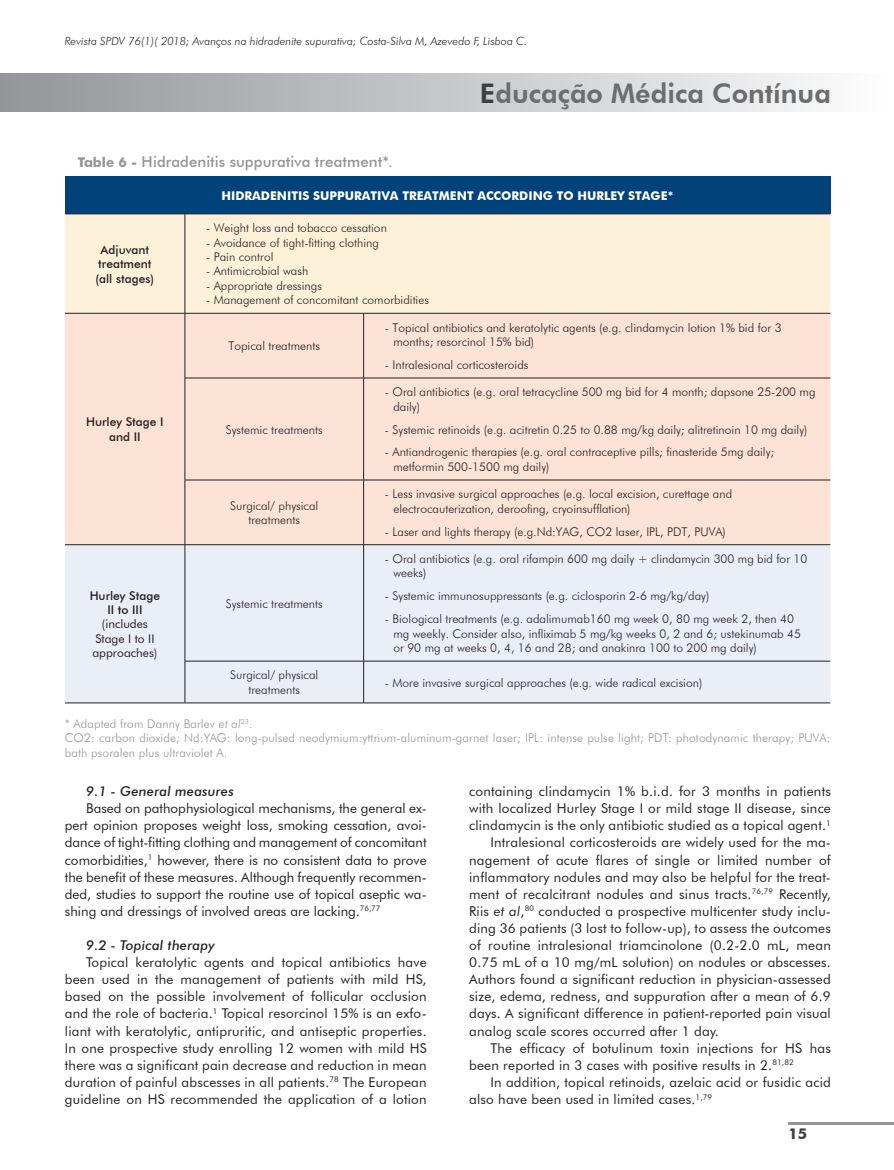
<style>
.page{position:relative;width:894px;height:1170px;background:#fff}
.page>*{position:absolute;margin:0;border:0;box-sizing:border-box;transform-origin:0 0}
.t1{font:800 27px "Futura BT";color:#6c6d70}
.t2{font:500 15px "Futura BT";letter-spacing:.005em;color:#939598}
.t3{font:700 15px "Futura BT";color:#3e3e3f}
.t4{font:13.5px/17.1px "Futura BT";letter-spacing:.015em;color:#231f20;text-align:justify}
.t5{font:italic 500 13.5px "Futura BT";letter-spacing:.015em;color:#231f20}
.t6{font:300 12px/14.4px "Futura BT";color:#231f20}
.t7{font:300 12px/14.4px "Futura BT";letter-spacing:.01em;color:#939598}
.t8{font:500 12px/14.4px "Futura BT";color:#231f20;text-align:center}
.t9{font:700 12px "Futura BT";color:#fff}
.t10{font:12px/14.4px "Futura BT";color:#231f20;text-align:center}
.t11{font:italic 300 11.25px "Futura BT";color:#231f20}
.s1{color:#3e3e3f}
.s2{font-weight:700;font-size:13.5px}
.s3{font-style:italic}
</style>
<div class="page">
<hr style="left:788px;top:1122px;width:105px;height:3px;background:#939598">
<hr style="left:0;top:74px;width:1px;height:38px;background:#939598">
<div style="left:1px;top:74px;width:892px;height:38px;background:linear-gradient(to right,#939498,#fcfdfd)"></div>
<div style="left:65px;top:176px;width:765px;height:38px;background:#004279"></div>
<div style="left:65px;top:215px;width:765px;height:98px;background:#fef1d9"></div>
<div style="left:65px;top:314px;width:765px;height:230px;background:#fde2d6"></div>
<div style="left:65px;top:545px;width:765px;height:158px;background:#eaeef5"></div>
<hr style="left:65px;top:703px;width:120px;height:1px;background:#231f20">
<hr style="left:185px;top:703px;width:178px;height:1px;background:#231f20">
<hr style="left:363px;top:703px;width:467px;height:1px;background:#231f20">
<hr style="left:65px;top:214px;width:120px;height:1px;background:#231f20">
<hr style="left:185px;top:214px;width:178px;height:1px;background:#231f20">
<hr style="left:363px;top:214px;width:467px;height:1px;background:#231f20">
<hr style="left:65px;top:313px;width:120px;height:1px;background:#231f20">
<hr style="left:185px;top:313px;width:178px;height:1px;background:#231f20">
<hr style="left:363px;top:313px;width:467px;height:1px;background:#231f20">
<hr style="left:185px;top:378px;width:178px;height:1px;background:#231f20">
<hr style="left:363px;top:378px;width:467px;height:1px;background:#231f20">
<hr style="left:185px;top:480px;width:178px;height:1px;background:#231f20">
<hr style="left:363px;top:480px;width:467px;height:1px;background:#231f20">
<hr style="left:65px;top:544px;width:120px;height:1px;background:#231f20">
<hr style="left:185px;top:544px;width:178px;height:1px;background:#231f20">
<hr style="left:363px;top:544px;width:467px;height:1px;background:#231f20">
<hr style="left:185px;top:661px;width:178px;height:1px;background:#231f20">
<hr style="left:363px;top:661px;width:467px;height:1px;background:#231f20">
<hr style="left:185px;top:214px;width:1px;height:99px;background:#231f20">
<hr style="left:185px;top:313px;width:1px;height:65px;background:#231f20">
<hr style="left:363px;top:313px;width:1px;height:65px;background:#231f20">
<hr style="left:185px;top:378px;width:1px;height:102px;background:#231f20">
<hr style="left:363px;top:378px;width:1px;height:102px;background:#231f20">
<hr style="left:185px;top:480px;width:1px;height:64px;background:#231f20">
<hr style="left:363px;top:480px;width:1px;height:64px;background:#231f20">
<hr style="left:185px;top:545px;width:1px;height:116px;background:#231f20">
<hr style="left:363px;top:545px;width:1px;height:116px;background:#231f20">
<hr style="left:185px;top:661px;width:1px;height:42px;background:#231f20">
<hr style="left:363px;top:661px;width:1px;height:42px;background:#231f20">
<p class="t11" style="left:65px;top:34px;width:463px">Revista SPDV 76(1)( 2018; Avanços na hidradenite supurativa; Costa-Silva M, Azevedo F, Lisboa C.</p>
<h1 class="t1" style="left:480px;top:77px;width:352px"><span class="s1">E</span>ducação Médica Contínua</h1>
<p class="t2" style="left:78px;top:152px;width:316px"><span class="s2">Table 6 -</span> Hidradenitis suppurativa treatment*.</p>
<p class="t9" style="left:221px;top:188px;width:453px">HIDRADENITIS SUPPURATIVA TREATMENT ACCORDING TO HURLEY STAGE*</p>
<p class="t8" style="left:95px;top:242px;width:60px">Adjuvant treatment (all stages)</p>
<p class="t8" style="left:86px;top:415px;width:79px">Hurley Stage I and II</p>
<p class="t8" style="left:90px;top:588px;width:72px">Hurley Stage<br>II to III</p>
<p class="t10" style="left:92px;top:617px;width:67px">(includes<br>Stage I to II approaches)</p>
<p class="t6" style="left:206px;top:221px;width:182px">- Weight loss and tobacco cessation</p>
<p class="t6" style="left:206px;top:235px;width:174px">- Avoidance of tight-fitting clothing</p>
<p class="t6" style="left:206px;top:249px;width:69px">- Pain control</p>
<p class="t6" style="left:206px;top:264px;width:104px">- Antimicrobial wash</p>
<p class="t6" style="left:206px;top:278px;width:117px">- Appropriate dressings</p>
<p class="t6" style="left:206px;top:293px;width:224px">- Management of concomitant comorbidities</p>
<p class="t6" style="left:228px;top:339px;width:93px">Topical treatments</p>
<p class="t6" style="left:226px;top:422px;width:98px">Systemic treatments</p>
<p class="t6" style="left:393px;top:320px;width:389px;text-indent:-9px">- Topical antibiotics and keratolytic agents (e.g. clindamycin lotion 1% bid for 3 months; resorcinol 15% bid)</p>
<p class="t6" style="left:385px;top:357px;width:145px">- Intralesional corticosteroids</p>
<p class="t6" style="left:393px;top:385px;width:423px;text-indent:-9px">- Oral antibiotics (e.g. oral tetracycline 500 mg bid for 4 month; dapsone 25-200 mg daily)</p>
<p class="t6" style="left:385px;top:422px;width:424px">- Systemic retinoids (e.g. acitretin 0.25 to 0.88 mg/kg daily; alitretinoin 10 mg daily)</p>
<p class="t6" style="left:393px;top:445px;width:382px;text-indent:-9px">- Antiandrogenic therapies (e.g. oral contraceptive pills; finasteride 5mg daily; metformin 500-1500 mg daily)</p>
<p class="t6" style="left:230px;top:498px;width:89px;text-align:center">Surgical/ physical treatments</p>
<p class="t6" style="left:393px;top:487px;width:340px;text-indent:-9px">- Less invasive surgical approaches (e.g. local excision, curettage and electrocauterization, deroofing, cryoinsufflation)</p>
<p class="t6" style="left:385px;top:524px;width:342px">- Laser and lights therapy (e.g.Nd:YAG, CO2 laser, IPL, PDT, PUVA)</p>
<p class="t6" style="left:226px;top:596px;width:98px">Systemic treatments</p>
<p class="t6" style="left:393px;top:551px;width:415px;text-indent:-9px">- Oral antibiotics (e.g. oral rifampin 600 mg daily + clindamycin 300 mg bid for 10 weeks)</p>
<p class="t6" style="left:385px;top:589px;width:326px">- Systemic immunosuppressants (e.g. ciclosporin 2-6 mg/kg/day)</p>
<p class="t6" style="left:393px;top:612px;width:409px;text-indent:-9px">- Biological treatments (e.g. adalimumab160 mg week 0, 80 mg week 2, then 40 mg weekly. Consider also, infliximab 5 mg/kg weeks 0, 2 and 6; ustekinumab 45 or 90 mg at weeks 0, 4, 16 and 28; and anakinra 100 to 200 mg daily)</p>
<p class="t6" style="left:230px;top:668px;width:89px;text-align:center">Surgical/ physical treatments</p>
<p class="t6" style="left:385px;top:675px;width:319px">- More invasive surgical approaches (e.g. wide radical excision)</p>
<p class="t7" style="left:65px;top:716px;width:767px">* Adapted from Danny Barlev <span class="s3">et al</span><sup>23</sup>.<br>CO2: carbon dioxide; Nd:YAG: long-pulsed neodymium:yttrium-aluminum-garnet laser; IPL: intense pulse light; PDT: photodynamic therapy; PUVA: bath psoralen plus ultraviolet A.</p>
<p class="t5" style="left:86px;top:783px;width:149px">9.1 - General measures</p>
<p class="t4" style="left:65px;top:800px;width:363px;text-indent:21px">Based on pathophysiological mechanisms, the general ex&shy;pert opinion proposes weight loss, smoking cessation, avoi&shy;dance of tight-fitting clothing and management of concomitant comorbidities,<sup>1</sup> however, there is no consistent data to prove the benefit of these measures. Although frequently recommen&shy;ded, studies to support the routine use of topical aseptic wa&shy;shing and dressings of involved areas are lacking.<sup>76,77</sup></p>
<p class="t5" style="left:86px;top:937px;width:130px">9.2 - Topical therapy</p>
<p class="t4" style="left:65px;top:954px;width:363px;text-indent:21px">Topical keratolytic agents and topical antibiotics have been used in the management of patients with mild HS, based on the possible involvement of follicular occlusion and the role of bacteria.<sup>1</sup> Topical resorcinol 15% is an exfo&shy;liant with keratolytic, antipruritic, and antiseptic properties.<br>In one prospective study enrolling 12 women with mild HS there was a significant pain decrease and reduction in mean duration of painful abscesses in all patients.<sup>78</sup> The European guideline on HS recommended the application of a lotion</p>
<p class="t4" style="left:469px;top:783px;width:363px">containing clindamycin 1% b.i.d. for 3 months in patients</p>
<p class="t4" style="left:469px;top:800px;width:363px">with localized Hurley Stage I or mild stage II disease, since</p>
<p class="t4" style="left:469px;top:817px;width:363px">clindamycin is the only antibiotic studied as a topical agent.<sup>1</sup></p>
<p class="t4" style="left:490px;top:834px;width:342px">Intralesional corticosteroids are widely used for the ma-</p>
<p class="t4" style="left:469px;top:851px;width:363px">nagement of acute flares of single or limited number of</p>
<p class="t4" style="left:469px;top:868px;width:363px">inflammatory nodules and may also be helpful for the treat-</p>
<p class="t4" style="left:469px;top:885px;width:363px">ment of recalcitrant nodules and sinus tracts.<sup>76,79</sup> Recently,</p>
<p class="t4" style="left:469px;top:902px;width:363px">Riis <span class="s3">et al</span>,<sup>80</sup> conducted a prospective multicenter study inclu-</p>
<p class="t4" style="left:469px;top:919px;width:363px">ding 36 patients (3 lost to follow-up), to assess the outcomes</p>
<p class="t4" style="left:469px;top:937px;width:363px">of routine intralesional triamcinolone (0.2-2.0 mL, mean</p>
<p class="t4" style="left:469px;top:954px;width:363px">0.75 mL of a 10 mg/mL solution) on nodules or abscesses.</p>
<p class="t4" style="left:469px;top:971px;width:363px">Authors found a significant reduction in physician-assessed</p>
<p class="t4" style="left:469px;top:988px;width:363px">size, edema, redness, and suppuration after a mean of 6.9</p>
<p class="t4" style="left:469px;top:1005px;width:363px">days. A significant difference in patient-reported pain visual</p>
<p class="t4" style="left:469px;top:1022px;width:251px">analog scale scores occurred after 1 day.</p>
<p class="t4" style="left:490px;top:1039px;width:342px">The efficacy of botulinum toxin injections for HS has</p>
<p class="t4" style="left:469px;top:1056px;width:326px">been reported in 3 cases with positive results in 2.<sup>81,82</sup></p>
<p class="t4" style="left:490px;top:1073px;width:342px">In addition, topical retinoids, azelaic acid or fusidic acid</p>
<p class="t4" style="left:469px;top:1090px;width:244px">also have been used in limited cases.<sup>1,79</sup></p>
<p class="t3" style="left:788px;top:1125px;width:20px">15</p>
</div>
